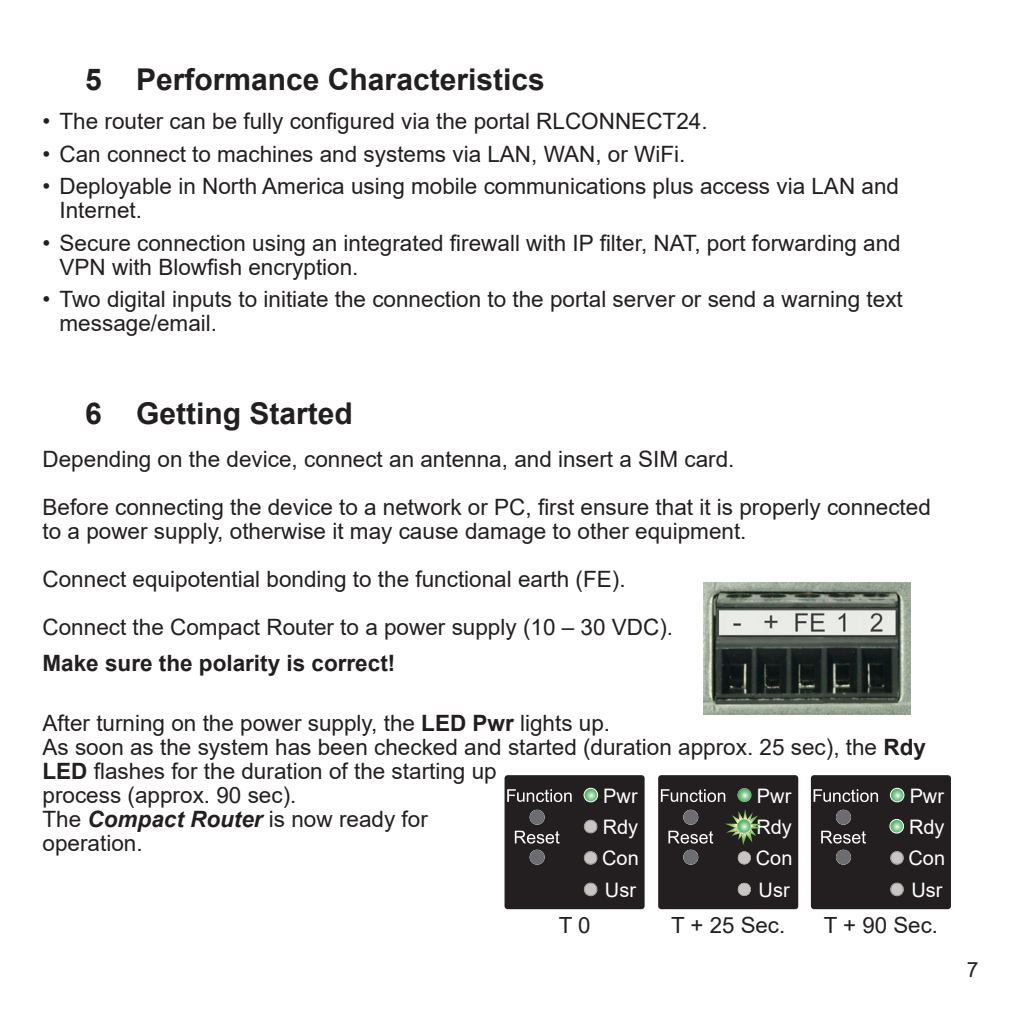
<style>
.page{position:relative;width:1021px;height:1021px;background:#fff}
.page>*{position:absolute;margin:0;border:0;box-sizing:border-box;transform-origin:0 0}
.t1{font:700 30px "Arial";color:#231f20}
.Grundschrift{font:22.5px/24px "Arial";color:#231f20}
.Grundschrift-2{font:700 22.5px "Arial";color:#231f20}
.t2{font:22.2px "Arial";color:#231f20}
.t3{font:21px "Arial";color:#231f20}
.t4{font:19.8px/31.2px "Arial";color:#fff;text-align:justify}
.s1{font-weight:700}
.s2{font-weight:700;font-style:italic}
</style>
<div class="page">
<img style="left:703px;top:582px;width:207px;height:132px">
<div style="left:810px;top:775px;width:140px;height:134px;background:#231f20;border-radius:3px"></div>
<svg style="left:892px;top:819px;width:12px;height:14px"></svg>
<svg style="left:890px;top:851px;width:14px;height:13px"></svg>
<svg style="left:890px;top:882px;width:14px;height:14px"></svg>
<svg style="left:836px;top:809px;width:15px;height:15px"></svg>
<svg style="left:836px;top:849px;width:15px;height:15px"></svg>
<svg style="left:813px;top:789px;width:65px;height:13px"></svg>
<svg style="left:821px;top:830px;width:45px;height:13px"></svg>
<svg style="left:889px;top:819px;width:14px;height:14px"></svg>
<div style="left:889px;top:819px;width:14px;height:14px;border:1px solid #fff;border-radius:50%"></div>
<svg style="left:889px;top:788px;width:15px;height:13px"></svg>
<div style="left:890px;top:788px;width:14px;height:14px;border:1px solid #fff;border-radius:50%"></div>
<div style="left:658px;top:775px;width:140px;height:134px;background:#231f20;border-radius:3px"></div>
<svg style="left:737px;top:851px;width:14px;height:13px"></svg>
<svg style="left:737px;top:882px;width:14px;height:14px"></svg>
<svg style="left:683px;top:809px;width:16px;height:15px"></svg>
<svg style="left:683px;top:849px;width:16px;height:15px"></svg>
<svg style="left:661px;top:789px;width:64px;height:13px"></svg>
<svg style="left:668px;top:830px;width:45px;height:13px"></svg>
<svg style="left:737px;top:788px;width:15px;height:14px"></svg>
<svg style="left:725px;top:809px;width:36px;height:36px"></svg>
<div style="left:504px;top:775px;width:140px;height:134px;background:#231f20;border-radius:3px"></div>
<svg style="left:583px;top:819px;width:15px;height:14px"></svg>
<svg style="left:583px;top:851px;width:15px;height:13px"></svg>
<svg style="left:583px;top:882px;width:15px;height:14px"></svg>
<svg style="left:529px;top:809px;width:16px;height:15px"></svg>
<svg style="left:529px;top:849px;width:16px;height:15px"></svg>
<svg style="left:507px;top:789px;width:64px;height:13px"></svg>
<svg style="left:515px;top:830px;width:44px;height:13px"></svg>
<svg style="left:583px;top:788px;width:15px;height:13px"></svg>
<div style="left:584px;top:788px;width:13px;height:14px;border:1px solid #fff;border-radius:50%"></div>
<p class="t1" style="left:85px;top:58px;width:461px">5 Performance Characteristics</p>
<p class="Grundschrift" style="left:43px;top:109px;width:666px">• The router can be fully configured via the portal RLCONNECT24.</p>
<p class="Grundschrift" style="left:43px;top:142px;width:644px">• Can connect to machines and systems via LAN, WAN, or WiFi.</p>
<p class="Grundschrift" style="left:60px;top:174px;width:841px;text-indent:-17px">• Deployable in North America using mobile communications plus access via LAN and<br>Internet.</p>
<p class="Grundschrift" style="left:60px;top:231px;width:842px;text-indent:-17px">• Secure connection using an integrated firewall with IP filter, NAT, port forwarding and<br>VPN with Blowfish encryption.</p>
<p class="Grundschrift" style="left:60px;top:287px;width:844px;text-indent:-17px">• Two digital inputs to initiate the connection to the portal server or send a warning text message/email.</p>
<p class="t1" style="left:85px;top:392px;width:269px">6 Getting Started</p>
<p class="Grundschrift" style="left:43px;top:447px;width:693px">Depending on the device, connect an antenna, and insert a SIM card.</p>
<p class="Grundschrift" style="left:43px;top:495px;width:889px">Before connecting the device to a network or PC, first ensure that it is properly connected to a power supply, otherwise it may cause damage to other equipment.</p>
<p class="Grundschrift" style="left:43px;top:567px;width:584px">Connect equipotential bonding to the functional earth (FE).</p>
<p class="Grundschrift" style="left:43px;top:615px;width:632px">Connect the Compact Router to a power supply (10 – 30 VDC).</p>
<p class="Grundschrift-2" style="left:43px;top:647px;width:354px">Make sure the polarity is correct!</p>
<p class="Grundschrift" style="left:43px;top:711px;width:569px">After turning on the power supply, the <span class="s1">LED Pwr</span> lights up.</p>
<p class="Grundschrift" style="left:43px;top:735px;width:884px">As soon as the system has been checked and started (duration approx. 25 sec), the <span class="s1">Rdy<br>LED</span> flashes for the duration of the starting up<br>process (approx. 90 sec).</p>
<p class="Grundschrift" style="left:43px;top:807px;width:387px">The <span class="s2">Compact Router</span> is now ready for operation.</p>
<p class="t4" style="left:602px;top:780px;width:38px">Pwr Rdy Con Usr</p>
<p class="t4" style="left:755px;top:780px;width:38px">Pwr Rdy Con Usr</p>
<p class="t4" style="left:908px;top:780px;width:38px">Pwr Rdy Con Usr</p>
<p class="t2" style="left:558px;top:910px;width:33px">T 0</p>
<p class="t2" style="left:671px;top:910px;width:116px">T + 25 Sec.</p>
<p class="t2" style="left:823px;top:910px;width:116px">T + 90 Sec.</p>
<p class="t3" style="left:966px;top:954px;width:13px">7</p>
</div>
